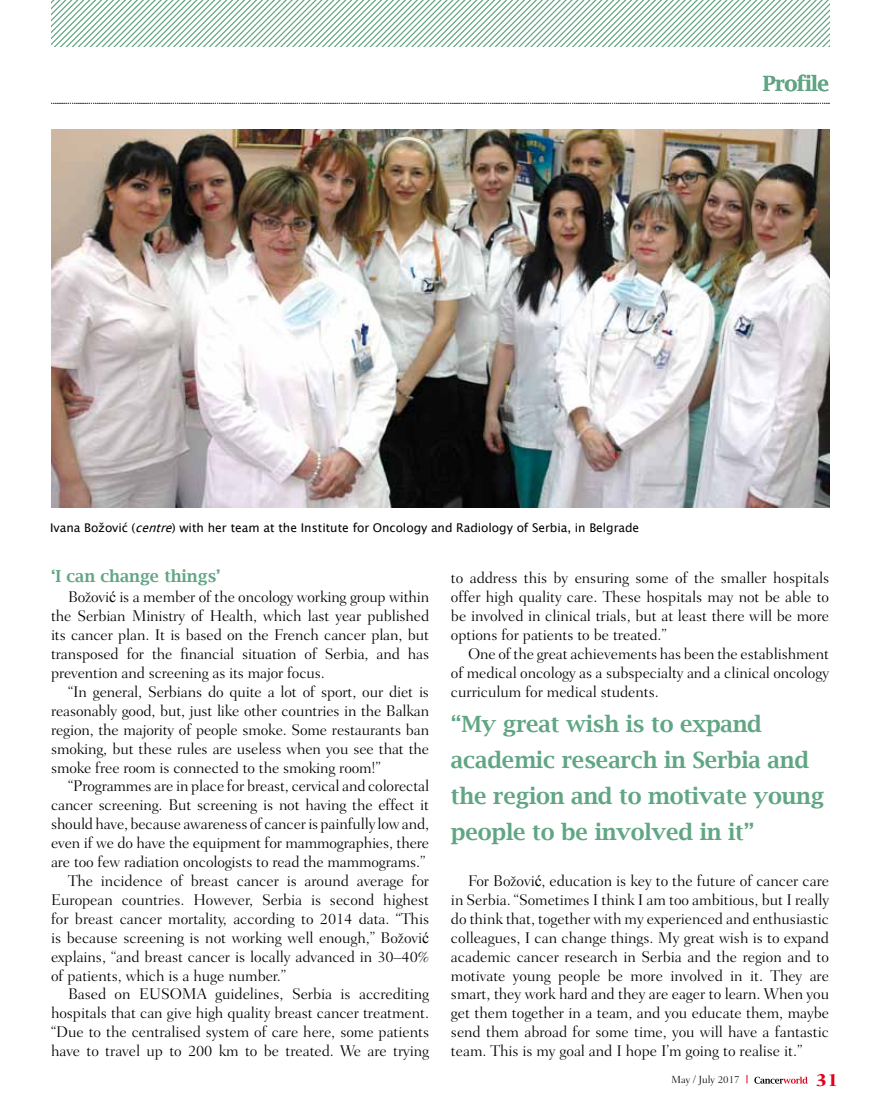
<style>
.page{position:relative;width:872px;height:1106px;background:#fff}
.page>*{position:absolute;margin:0;border:0;box-sizing:border-box;transform-origin:0 0}
.t1{font:600 22.5px/36px "Lucida Bright";letter-spacing:-.01em;color:#61a684}
.t2{font:600 21px "Lucida Bright";letter-spacing:-.025em;color:#61a684}
.t3{font:800 18px "Fairfield LH";color:#e2001a}
.t4{font:600 16.5px "Lucida Bright";color:#61a684}
.t5{font:300 15.75px/18.9px "Fairfield LH";letter-spacing:-.005em;color:#000;text-align:justify}
.t6{font:12px "Lucida Grande";letter-spacing:-.005em;color:#000}
.t7{font:300 10.5px "Fairfield LH";color:#000}
.s1{font-style:italic}
.s2{font-family:"Times New Roman";font-weight:400}
</style>
<div class="page">
<svg style="left:754px;top:1076px;width:53px;height:7px"></svg>
<img style="left:51px;top:130px;width:778px;height:378px">
<svg style="left:51px;top:103px;width:778px;height:1px"></svg>
<svg style="left:51px;top:0;width:778px;height:47px"></svg>
<h2 class="t2" style="left:763px;top:71px;width:68px">Profile</h2>
<p class="t6" style="left:50px;top:521px;width:591px">Ivana Božović (<span class="s1">centre</span>) with her team at the Institute for Oncology and Radiology of Serbia, in Belgrade</p>
<p class="t4" style="left:51px;top:566px;width:171px">‘I can change things’</p>
<p class="t5" style="left:51px;top:588px;width:380px;text-indent:17px">Božovi<span class="s2">ć</span> is a member of the oncology working group within the Serbian Ministry of Health, which last year published its cancer plan. It is based on the French cancer plan, but transposed for the financial situation of Serbia, and has prevention and screening as its major focus.</p>
<p class="t5" style="left:51px;top:682px;width:380px;text-indent:17px">“In general, Serbians do quite a lot of sport, our diet is reasonably good, but, just like other countries in the Balkan region, the majority of people smoke. Some restaurants ban smoking, but these rules are useless when you see that the smoke free room is connected to the smoking room!”</p>
<p class="t5" style="left:68px;top:777px;width:362px">“Programmes are in place for breast, cervical and colorectal</p>
<p class="t5" style="left:51px;top:795px;width:380px">cancer screening. But screening is not having the effect it</p>
<p class="t5" style="left:51px;top:814px;width:380px">should have, because awareness of cancer is painfully low and,</p>
<p class="t5" style="left:51px;top:833px;width:380px">even if we do have the equipment for mammographies, there</p>
<p class="t5" style="left:51px;top:852px;width:376px">are too few radiation oncologists to read the mammograms.”</p>
<p class="t5" style="left:68px;top:871px;width:362px">The incidence of breast cancer is around average for</p>
<p class="t5" style="left:51px;top:890px;width:380px">European countries. However, Serbia is second highest</p>
<p class="t5" style="left:51px;top:909px;width:379px">for breast cancer mortality, according to 2014 data. “This</p>
<p class="t5" style="left:51px;top:928px;width:379px">is because screening is not working well enough,” Božovi<span class="s2">ć</span></p>
<p class="t5" style="left:51px;top:947px;width:380px">explains, “and breast cancer is locally advanced in 30–40%</p>
<p class="t5" style="left:51px;top:966px;width:237px">of patients, which is a huge number.”</p>
<p class="t5" style="left:68px;top:984px;width:363px">Based on EUSOMA guidelines, Serbia is accrediting</p>
<p class="t5" style="left:51px;top:1003px;width:380px">hospitals that can give high quality breast cancer treatment.</p>
<p class="t5" style="left:51px;top:1022px;width:379px">“Due to the centralised system of care here, some patients</p>
<p class="t5" style="left:51px;top:1041px;width:380px">have to travel up to 200 km to be treated. We are trying</p>
<p class="t5" style="left:451px;top:569px;width:380px">to address this by ensuring some of the smaller hospitals offer high quality care. These hospitals may not be able to be involved in clinical trials, but at least there will be more options for patients to be treated.”</p>
<p class="t5" style="left:451px;top:644px;width:380px;text-indent:17px">One of the great achievements has been the establishment of medical oncology as a subspecialty and a clinical oncology curriculum for medical students.</p>
<h1 class="t1" style="left:451px;top:706px;width:375px">“My great wish is to expand academic research in Serbia and the region and to motivate young people to be involved in it”</h1>
<p class="t5" style="left:451px;top:871px;width:380px;text-indent:17px">For Božovi<span class="s2">ć</span>, education is key to the future of cancer care in Serbia. “Sometimes I think I am too ambitious, but I really do think that, together with my experienced and enthusiastic colleagues, I can change things. My great wish is to expand academic cancer research in Serbia and the region and to motivate young people be more involved in it. They are smart, they work hard and they are eager to learn. When you get them together in a team, and you educate them, maybe send them abroad for some time, you will have a fantastic team. This is my goal and I hope I’m going to realise it.”</p>
<p class="t7" style="left:671px;top:1073px;width:70px">May / July 2017</p>
<p class="t3" style="left:815px;top:1069px;width:24px">31</p>
</div>
